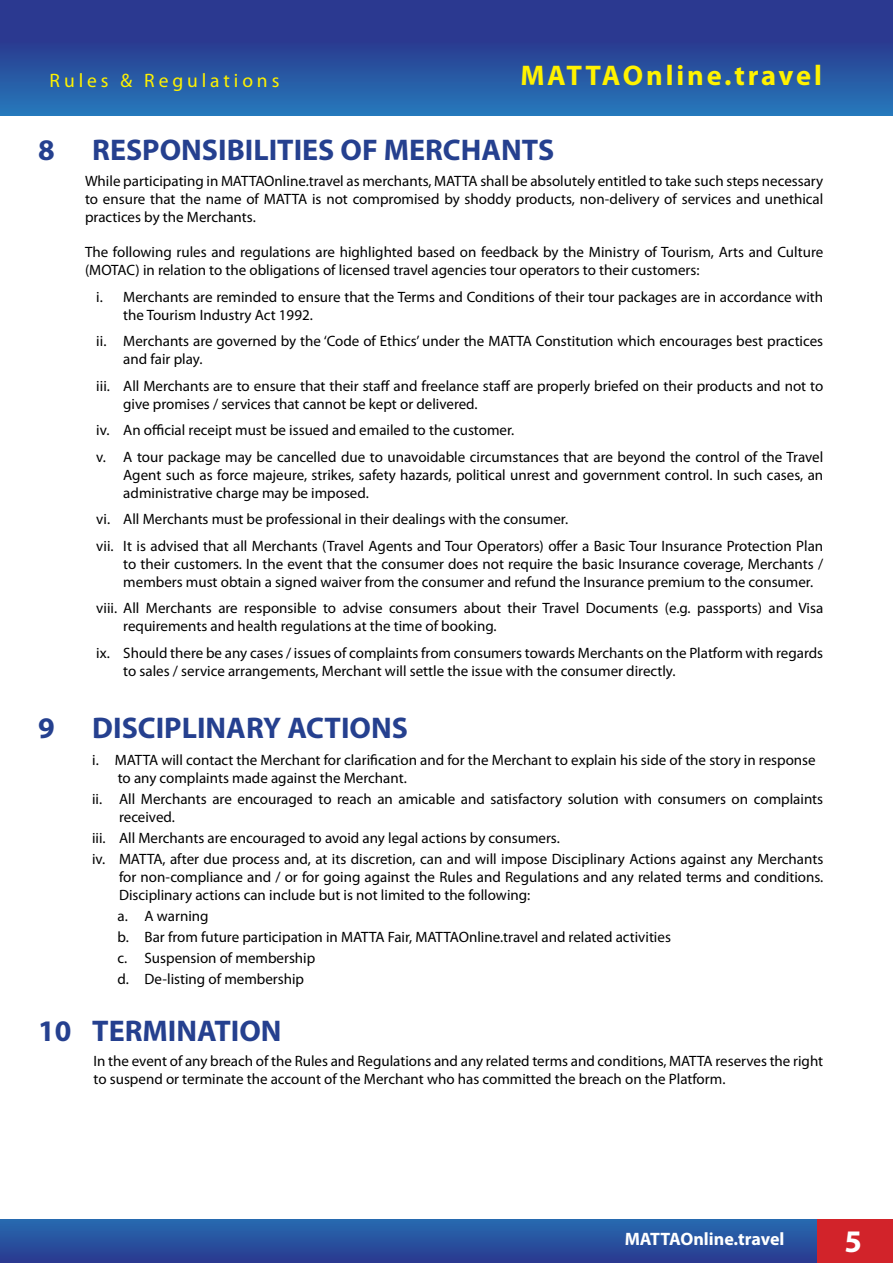
<style>
.page{position:relative;width:893px;height:1263px;background:#fff}
.page>*{position:absolute;margin:0;border:0;box-sizing:border-box;transform-origin:0 0}
.t1{font:700 31.5px "Myriad Pro";color:#fff}
.t2{font:700 30px "Myriad Pro";color:#25408f}
.t3{font:700 28.5px "Myriad Pro";letter-spacing:.1em;color:#fff200}
.t4{font:19.5px "Myriad Pro";letter-spacing:.2em;color:#fff200}
.t5{font:700 18px "Myriad Pro";color:#fff}
.t6{font:15px/18px "Myriad Pro";color:#000}
</style>
<div class="page">
<div style="left:0;top:1219px;width:893px;height:44px;background:linear-gradient(to bottom,#266bb0,#2a3a8f)"></div>
<div style="left:0;top:0;width:893px;height:115px;background:linear-gradient(to bottom,#2c2a86,#2672b5)"></div>
<div style="left:818px;top:1220px;width:75px;height:43px;background:#d2232a"></div>
<h3 class="t4" style="left:50px;top:68px;width:231px">Rules &amp; Regulations</h3>
<h3 class="t3" style="left:520px;top:57px;width:303px">MATTAOnline.travel</h3>
<h2 class="t2" style="left:38px;top:130px;width:517px">8 RESPONSIBILITIES OF MERCHANTS</h2>
<p class="t6" style="left:85px;top:172px;width:740px;text-align:justify">While participating in MATTAOnline.travel as merchants, MATTA shall be absolutely entitled to take such steps necessary to ensure that the name of MATTA is not compromised by shoddy products, non-delivery of services and unethical practices by the Merchants.</p>
<p class="t6" style="left:85px;top:243px;width:740px">The following rules and regulations are highlighted based on feedback by the Ministry of Tourism, Arts and Culture (MOTAC) in relation to the obligations of licensed travel agencies tour operators to their customers:</p>
<p class="t6" style="left:123px;top:287px;width:701px;text-indent:-27px">i. Merchants are reminded to ensure that the Terms and Conditions of their tour packages are in accordance with the Tourism Industry Act 1992.</p>
<p class="t6" style="left:123px;top:332px;width:701px;text-indent:-27px">ii. Merchants are governed by the ‘Code of Ethics’ under the MATTA Constitution which encourages best practices and fair play.</p>
<p class="t6" style="left:123px;top:376px;width:701px;text-indent:-27px">iii. All Merchants are to ensure that their staff and freelance staff are properly briefed on their products and not to give promises / services that cannot be kept or delivered.</p>
<p class="t6" style="left:96px;top:417px;width:728px;line-height:26.5px">iv. An official receipt must be issued and emailed to the customer.<br>v. A tour package may be cancelled due to unavoidable circumstances that are beyond the control of the Travel</p>
<p class="t6" style="left:123px;top:465px;width:701px">Agent such as force majeure, strikes, safety hazards, political unrest and government control. In such cases, an administrative charge may be imposed.</p>
<p class="t6" style="left:96px;top:506px;width:728px;line-height:26.5px">vi. All Merchants must be professional in their dealings with the consumer.<br>vii. It is advised that all Merchants (Travel Agents and Tour Operators) offer a Basic Tour Insurance Protection Plan</p>
<p class="t6" style="left:123px;top:554px;width:701px">to their customers. In the event that the consumer does not require the basic Insurance coverage, Merchants / members must obtain a signed waiver from the consumer and refund the Insurance premium to the consumer.</p>
<p class="t6" style="left:123px;top:599px;width:701px;text-indent:-27px">viii. All Merchants are responsible to advise consumers about their Travel Documents (e.g. passports) and Visa requirements and health regulations at the time of booking.</p>
<p class="t6" style="left:123px;top:643px;width:701px;text-indent:-27px">ix. Should there be any cases / issues of complaints from consumers towards Merchants on the Platform with regards to sales / service arrangements, Merchant will settle the issue with the consumer directly.</p>
<h2 class="t2" style="left:38px;top:709px;width:371px">9 DISCIPLINARY ACTIONS</h2>
<p class="t6" style="left:118px;top:750px;width:699px;text-indent:-25px">i. MATTA will contact the Merchant for clarification and for the Merchant to explain his side of the story in response to any complaints made against the Merchant.</p>
<p class="t6" style="left:119px;top:789px;width:706px;text-indent:-27px">ii. All Merchants are encouraged to reach an amicable and satisfactory solution with consumers on complaints received.</p>
<p class="t6" style="left:92px;top:827px;width:733px;line-height:21px">iii. All Merchants are encouraged to avoid any legal actions by consumers.<br>iv. MATTA, after due process and, at its discretion, can and will impose Disciplinary Actions against any Merchants</p>
<p class="t6" style="left:119px;top:867px;width:706px">for non-compliance and / or for going against the Rules and Regulations and any related terms and conditions.<br>Disciplinary actions can include but is not limited to the following:</p>
<p class="t6" style="left:118px;top:905px;width:555px;line-height:21px">a. A warning<br>b. Bar from future participation in MATTA Fair, MATTAOnline.travel and related activities c. Suspension of membership<br>d. De-listing of membership</p>
<h2 class="t2" style="left:38px;top:1011px;width:245px">10 TERMINATION</h2>
<p class="t6" style="left:94px;top:1052px;width:731px">In the event of any breach of the Rules and Regulations and any related terms and conditions, MATTA reserves the right to suspend or terminate the account of the Merchant who has committed the breach on the Platform.</p>
<p class="t5" style="left:625px;top:1227px;width:161px">MATTAOnline.travel</p>
<h1 class="t1" style="left:844px;top:1221px;width:19px">5</h1>
</div>
